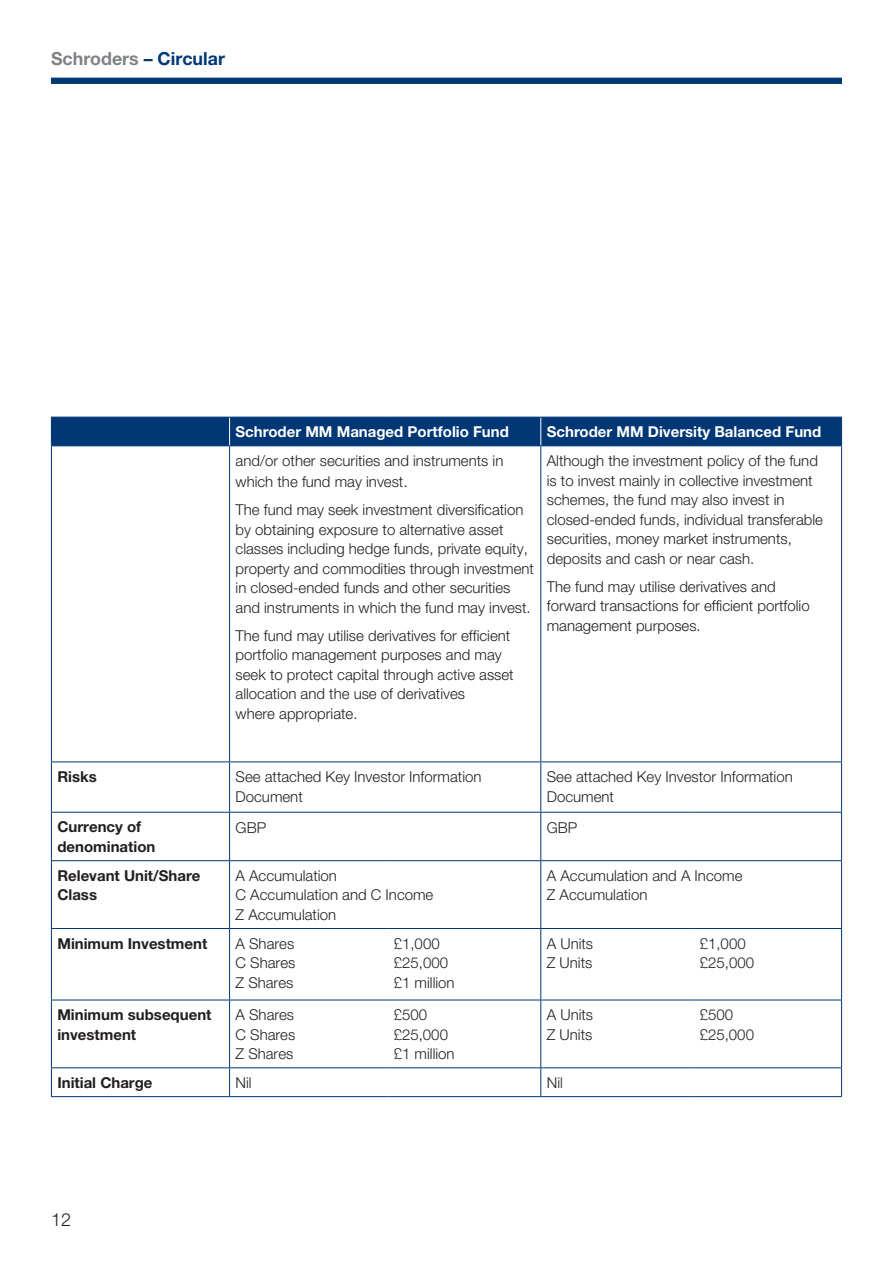
<style>
.page{position:relative;width:893px;height:1263px;background:#fff}
.page>*{position:absolute;margin:0;border:0;box-sizing:border-box;transform-origin:0 0}
.t1{font:700 18px "Helvetica Neue";color:#808285}
.t2{font:300 18px "Helvetica Neue";color:#231f20}
.t3{font:300 15px/19.5px "Helvetica Neue";color:#231f20}
.t4{font:700 15px/19.5px "Helvetica Neue";color:#231f20}
.t5{font:700 15px "Helvetica Neue";color:#fff}
.s1{color:#013775}
</style>
<div class="page">
<div style="left:51px;top:78px;width:791px;height:6px;background:#013775"></div>
<svg style="left:51px;top:417px;width:791px;height:29px;background:#023875"></svg>
<hr style="left:51px;top:446px;width:1px;height:315px;background:#013775">
<hr style="left:51px;top:762px;width:1px;height:50px;background:#013775">
<hr style="left:229px;top:446px;width:1px;height:315px;background:#013775">
<hr style="left:540px;top:446px;width:1px;height:315px;background:#013775">
<hr style="left:841px;top:446px;width:1px;height:315px;background:#013775">
<hr style="left:229px;top:762px;width:1px;height:50px;background:#013775">
<hr style="left:540px;top:762px;width:1px;height:50px;background:#013775">
<hr style="left:841px;top:762px;width:1px;height:50px;background:#013775">
<hr style="left:51px;top:761px;width:179px;height:1px;background:#013775">
<hr style="left:230px;top:761px;width:158px;height:1px;background:#013775">
<hr style="left:388px;top:761px;width:153px;height:1px;background:#013775">
<hr style="left:541px;top:761px;width:153px;height:1px;background:#013775">
<hr style="left:694px;top:761px;width:148px;height:1px;background:#013775">
<hr style="left:51px;top:860px;width:179px;height:1px;background:#013775">
<hr style="left:230px;top:860px;width:158px;height:1px;background:#013775">
<hr style="left:388px;top:860px;width:153px;height:1px;background:#013775">
<hr style="left:541px;top:860px;width:153px;height:1px;background:#013775">
<hr style="left:694px;top:860px;width:148px;height:1px;background:#013775">
<hr style="left:51px;top:928px;width:179px;height:1px;background:#013775">
<hr style="left:230px;top:928px;width:158px;height:1px;background:#013775">
<hr style="left:388px;top:928px;width:153px;height:1px;background:#013775">
<hr style="left:541px;top:928px;width:153px;height:1px;background:#013775">
<hr style="left:694px;top:928px;width:148px;height:1px;background:#013775">
<hr style="left:51px;top:1000px;width:179px;height:1px;background:#013775">
<hr style="left:230px;top:1000px;width:158px;height:1px;background:#013775">
<hr style="left:388px;top:1000px;width:153px;height:1px;background:#013775">
<hr style="left:541px;top:1000px;width:153px;height:1px;background:#013775">
<hr style="left:694px;top:1000px;width:148px;height:1px;background:#013775">
<hr style="left:51px;top:1067px;width:179px;height:1px;background:#013775">
<hr style="left:230px;top:1067px;width:158px;height:1px;background:#013775">
<hr style="left:388px;top:1067px;width:153px;height:1px;background:#013775">
<hr style="left:541px;top:1067px;width:153px;height:1px;background:#013775">
<hr style="left:694px;top:1067px;width:148px;height:1px;background:#013775">
<hr style="left:51px;top:1096px;width:179px;height:1px;background:#013775">
<hr style="left:230px;top:1096px;width:158px;height:1px;background:#013775">
<hr style="left:388px;top:1096px;width:153px;height:1px;background:#013775">
<hr style="left:541px;top:1096px;width:153px;height:1px;background:#013775">
<hr style="left:694px;top:1096px;width:148px;height:1px;background:#013775">
<hr style="left:51px;top:813px;width:1px;height:47px;background:#013775">
<hr style="left:51px;top:861px;width:1px;height:67px;background:#013775">
<hr style="left:51px;top:929px;width:1px;height:71px;background:#013775">
<hr style="left:51px;top:1000px;width:1px;height:67px;background:#013775">
<svg style="left:51px;top:1068px;width:1px;height:28px"></svg>
<hr style="left:51px;top:812px;width:179px;height:1px;background:#013775">
<hr style="left:229px;top:813px;width:1px;height:47px;background:#013775">
<hr style="left:229px;top:861px;width:1px;height:67px;background:#013775">
<hr style="left:229px;top:929px;width:1px;height:71px;background:#013775">
<hr style="left:229px;top:1000px;width:1px;height:67px;background:#013775">
<svg style="left:229px;top:1068px;width:1px;height:28px"></svg>
<hr style="left:540px;top:813px;width:1px;height:47px;background:#013775">
<hr style="left:841px;top:813px;width:1px;height:47px;background:#013775">
<hr style="left:540px;top:861px;width:1px;height:67px;background:#013775">
<hr style="left:841px;top:861px;width:1px;height:67px;background:#013775">
<hr style="left:540px;top:929px;width:1px;height:71px;background:#013775">
<hr style="left:841px;top:929px;width:1px;height:71px;background:#013775">
<hr style="left:540px;top:1000px;width:1px;height:67px;background:#013775">
<hr style="left:841px;top:1000px;width:1px;height:67px;background:#013775">
<svg style="left:540px;top:1068px;width:1px;height:28px"></svg>
<svg style="left:841px;top:1068px;width:1px;height:28px"></svg>
<hr style="left:230px;top:812px;width:158px;height:1px;background:#013775">
<hr style="left:388px;top:812px;width:153px;height:1px;background:#013775">
<hr style="left:541px;top:812px;width:153px;height:1px;background:#013775">
<hr style="left:694px;top:812px;width:148px;height:1px;background:#013775">
<p class="t1" style="left:51px;top:48px;width:175px">Schroders <span class="s1">– Circular</span></p>
<p class="t5" style="left:236px;top:423px;width:275px">Schroder MM Managed Portfolio Fund</p>
<p class="t5" style="left:547px;top:423px;width:276px">Schroder MM Diversity Balanced Fund</p>
<p class="t3" style="left:236px;top:450px;width:269px;line-height:21px">and/or other securities and instruments in which the fund may invest.</p>
<p class="t3" style="left:236px;top:500px;width:300px">The fund may seek investment diversification by obtaining exposure to alternative asset classes including hedge funds, private equity, property and commodities through investment in closed-ended funds and other securities and instruments in which the fund may invest.</p>
<p class="t3" style="left:236px;top:625px;width:280px">The fund may utilise derivatives for efficient portfolio management purposes and may seek to protect capital through active asset allocation and the use of derivatives<br>where appropriate.</p>
<p class="t3" style="left:547px;top:451px;width:278px">Although the investment policy of the fund is to invest mainly in collective investment schemes, the fund may also invest in closed-ended funds, individual transferable securities, money market instruments, deposits and cash or near cash.</p>
<p class="t3" style="left:547px;top:576px;width:264px">The fund may utilise derivatives and forward transactions for efficient portfolio management purposes.</p>
<p class="t4" style="left:57px;top:767px;width:41px">Risks</p>
<p class="t3" style="left:236px;top:767px;width:247px">See attached Key Investor Information<br>Document</p>
<p class="t3" style="left:547px;top:767px;width:247px">See attached Key Investor Information<br>Document</p>
<p class="t4" style="left:57px;top:817px;width:100px">Currency of denomination</p>
<p class="t3" style="left:236px;top:817px;width:32px">GBP</p>
<p class="t3" style="left:547px;top:817px;width:32px">GBP</p>
<p class="t4" style="left:57px;top:865px;width:145px">Relevant Unit/Share<br>Class</p>
<p class="t3" style="left:236px;top:865px;width:199px">A Accumulation<br>C Accumulation and C Income<br>Z Accumulation</p>
<p class="t3" style="left:547px;top:865px;width:197px">A Accumulation and A Income<br>Z Accumulation</p>
<p class="t4" style="left:57px;top:933px;width:151px">Minimum Investment</p>
<p class="t3" style="left:236px;top:933px;width:61px;text-align:justify">A Shares C Shares Z Shares</p>
<p class="t3" style="left:394px;top:933px;width:62px">£1,000 £25,000 £1 million</p>
<p class="t3" style="left:547px;top:933px;width:48px">A Units<br>Z Units</p>
<p class="t3" style="left:700px;top:933px;width:56px">£1,000 £25,000</p>
<p class="t4" style="left:57px;top:1005px;width:156px">Minimum subsequent investment</p>
<p class="t3" style="left:236px;top:1005px;width:61px;text-align:justify">A Shares C Shares Z Shares</p>
<p class="t3" style="left:394px;top:1005px;width:62px">£500 £25,000 £1 million</p>
<p class="t3" style="left:547px;top:1005px;width:48px">A Units<br>Z Units</p>
<p class="t3" style="left:700px;top:1005px;width:56px">£500 £25,000</p>
<p class="t4" style="left:57px;top:1072px;width:97px">Initial Charge</p>
<p class="t3" style="left:236px;top:1073px;width:18px">Nil</p>
<p class="t3" style="left:547px;top:1073px;width:18px">Nil</p>
<p class="t2" style="left:51px;top:1209px;width:22px">12</p>
</div>
